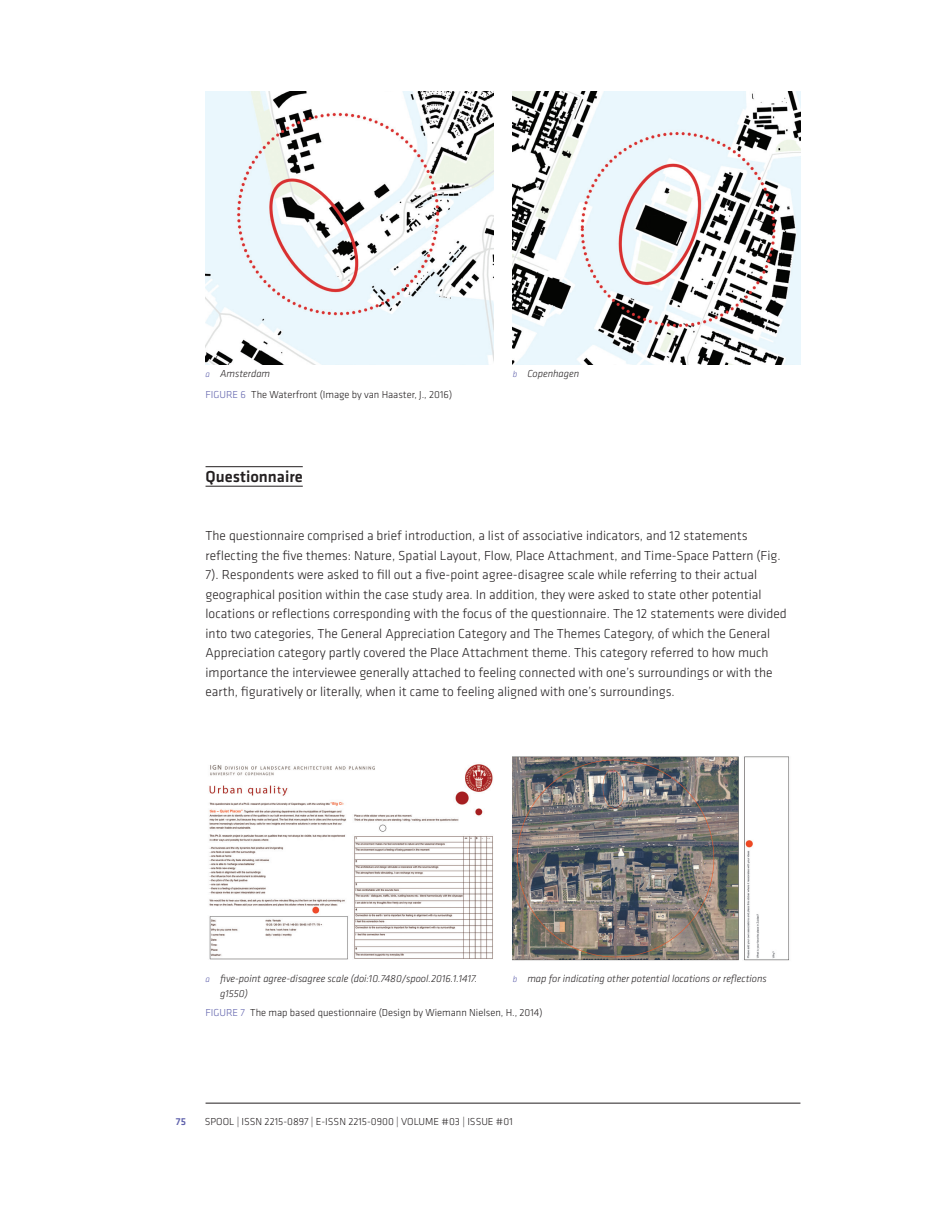
<style>
.page{position:relative;width:931px;height:1214px;background:#fff}
.page>*{position:absolute;margin:0;border:0;box-sizing:border-box;transform-origin:0 0}
.HEADING_Main_2_-_NoN{font:500 16.5px "Klavika";color:#231f20}
.BODY_Normal{font:300 13.5px/19.5px "Klavika";color:#231f20}
.t1{font:300 10.5px "Klavika";color:#231f20}
.FIGURE_Body{font:italic 300 10.5px/14.7px "Klavika";color:#231f20}
.t2{font:300 10.5px "Klavika";color:#6062ac}
.t3{font:500 10.5px "Klavika";color:#6062ac}
.s1{font-size:9px;color:#6062ac}
.s2{color:#6062ac}
</style>
<div class="page">
<hr style="left:206px;top:1102px;width:594px;height:1px;background:#231f20">
<hr style="left:206px;top:486px;width:97px;height:1px;background:#231f20">
<img style="left:206px;top:92px;width:287px;height:273px">
<img style="left:513px;top:92px;width:287px;height:273px">
<hr style="left:206px;top:466px;width:97px;height:1px;background:#231f20">
<img style="left:209px;top:764px;width:284px;height:195px">
<img style="left:513px;top:756px;width:276px;height:205px">
<p class="FIGURE_Body" style="left:206px;top:367px;width:66px"><span class="s1">a</span> Amsterdam</p>
<p class="FIGURE_Body" style="left:513px;top:367px;width:68px"><span class="s1">b</span> Copenhagen</p>
<p class="t2" style="left:206px;top:389px;width:12px">Figure</p>
<p class="t1" style="left:241px;top:389px;width:213px"><span class="s2">6</span> The Waterfront (Image by van Haaster, J., 2016)</p>
<p class="HEADING_Main_2_-_NoN" style="left:206px;top:467px;width:99px">Questionnaire</p>
<p class="BODY_Normal" style="left:206px;top:526px;width:583px">The questionnaire comprised a brief introduction, a list of associative indicators, and 12 statements reflecting the five themes: Nature, Spatial Layout, Flow, Place Attachment, and Time-Space Pattern (Fig.<br>7). Respondents were asked to fill out a five-point agree-disagree scale while referring to their actual geographical position within the case study area. In addition, they were asked to state other potential locations or reflections corresponding with the focus of the questionnaire. The 12 statements were divided into two categories, The General Appreciation Category and The Themes Category, of which the General Appreciation category partly covered the Place Attachment theme. This category referred to how much importance the interviewee generally attached to feeling connected with one’s surroundings or with the earth, figuratively or literally, when it came to feeling aligned with one’s surroundings.</p>
<p class="FIGURE_Body" style="left:220px;top:971px;width:259px;text-indent:-15px"><span class="s1">a</span> five-point agree-disagree scale (doi:10.7480/spool.2016.1.1417. g1550)</p>
<p class="FIGURE_Body" style="left:513px;top:971px;width:255px"><span class="s1">b</span> map for indicating other potential locations or reflections</p>
<p class="t2" style="left:206px;top:1007px;width:12px">Figure</p>
<p class="t1" style="left:241px;top:1007px;width:304px"><span class="s2">7</span> The map based questionnaire (Design by Wiemann Nielsen, H., 2014)</p>
<p class="t3" style="left:176px;top:1116px;width:12px">75</p>
<p class="t1" style="left:205px;top:1116px;width:309px">SPOOL | ISSN 2215-0897 | E-ISSN 2215-0900 | VOLUME #03 | ISSUE #01</p>
</div>
